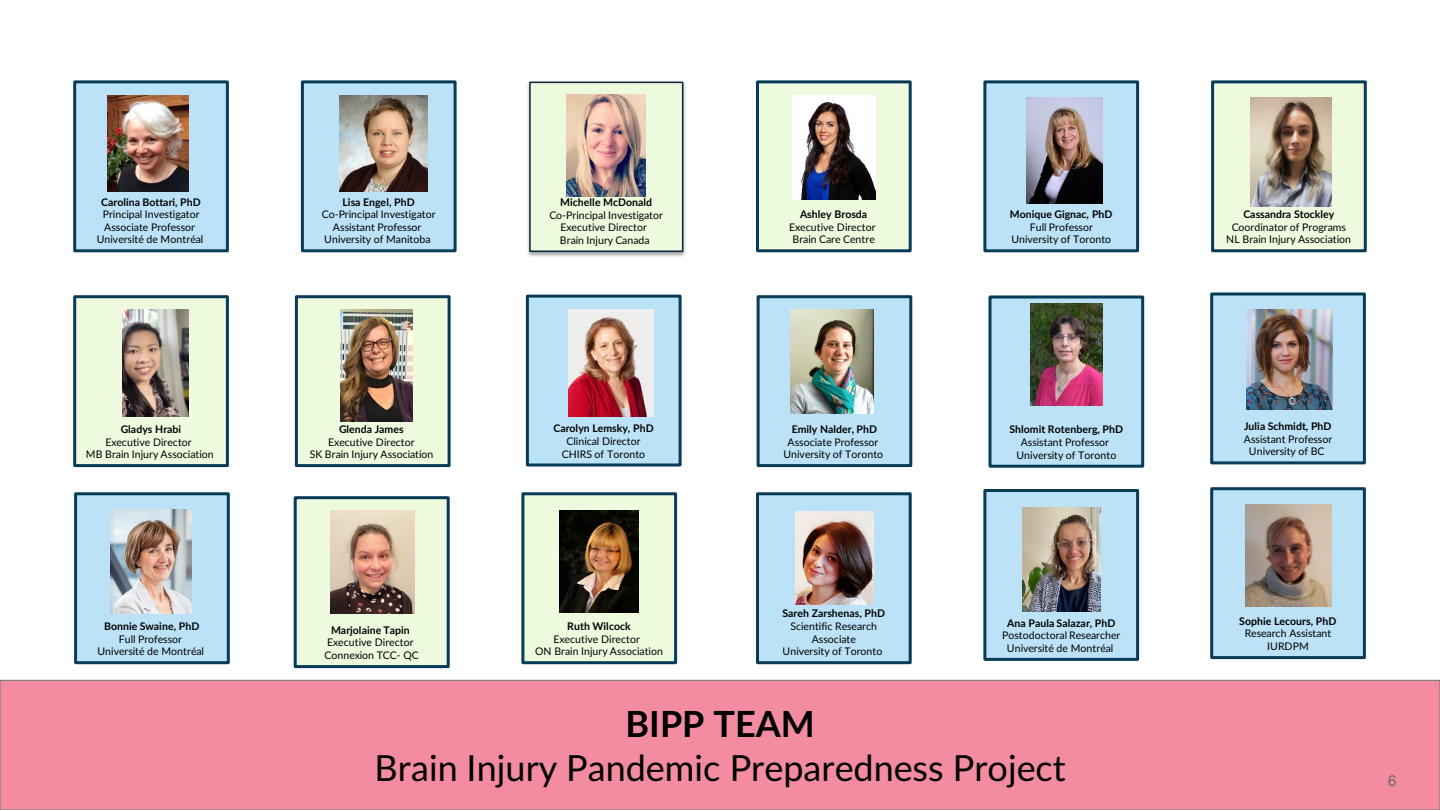
<style>
.page{position:relative;width:1440px;height:810px;background:#fff}
.page>*{position:absolute;margin:0;border:0;box-sizing:border-box;transform-origin:0 0}
.t1{font:36px/43.2px "Lato";color:#000;text-align:center}
.t2{font:15px "Arial";color:#696a6a}
.t3{font:10.5px/12.6px "Lato";letter-spacing:.005em;color:#000;text-align:center}
.s1{font-weight:700}
</style>
<div class="page">
<div style="left:0;top:680px;width:1440px;height:130px;background:#f38ba1"></div>
<div style="left:0;top:680px;width:1440px;height:130px;border:1px solid #7f7f7f"></div>
<div style="left:983px;top:80px;width:156px;height:172px;background:#bce2f7;border:3px solid #073b58"></div>
<div style="left:73px;top:295px;width:156px;height:172px;background:#eefade;border:3px solid #073b58"></div>
<div style="left:73px;top:80px;width:156px;height:172px;background:#bce2f7;border:3px solid #073b58"></div>
<div style="left:1211px;top:80px;width:156px;height:172px;background:#eefade;border:3px solid #073b58"></div>
<div style="left:301px;top:80px;width:156px;height:172px;background:#bce2f7;border:3px solid #073b58"></div>
<div style="left:756px;top:80px;width:156px;height:172px;background:#eefade;border:3px solid #073b58"></div>
<img style="left:527px;top:81px;width:159px;height:176px">
<img style="left:538px;top:252px;width:136px;height:5px">
<div style="left:529px;top:82px;width:154px;height:170px;background:#eefade;border:2px solid #07293d"></div>
<div style="left:983px;top:489px;width:156px;height:172px;background:#bce2f7;border:3px solid #073b58"></div>
<div style="left:988px;top:296px;width:156px;height:172px;background:#bce2f7;border:3px solid #073b58"></div>
<div style="left:1210px;top:487px;width:156px;height:172px;background:#bce2f7;border:3px solid #073b58"></div>
<div style="left:1210px;top:292px;width:156px;height:172px;background:#bce2f7;border:3px solid #073b58"></div>
<div style="left:295px;top:295px;width:156px;height:172px;background:#eefade;border:3px solid #073b58"></div>
<div style="left:526px;top:295px;width:156px;height:171px;background:#bce2f7;border:3px solid #073b58"></div>
<div style="left:757px;top:295px;width:155px;height:172px;background:#bce2f7;border:3px solid #073b58"></div>
<div style="left:521px;top:492px;width:156px;height:172px;background:#eefade;border:3px solid #073b58"></div>
<div style="left:756px;top:492px;width:156px;height:172px;background:#bce2f7;border:3px solid #073b58"></div>
<div style="left:74px;top:492px;width:156px;height:172px;background:#bce2f7;border:3px solid #073b58"></div>
<div style="left:294px;top:496px;width:156px;height:172px;background:#eefade;border:3px solid #073b58"></div>
<img style="left:339px;top:95px;width:89px;height:97px">
<img style="left:108px;top:95px;width:81px;height:97px">
<img style="left:567px;top:94px;width:79px;height:102px">
<img style="left:792px;top:95px;width:84px;height:104px">
<img style="left:1030px;top:304px;width:72px;height:101px">
<img style="left:1027px;top:97px;width:75px;height:106px">
<img style="left:795px;top:512px;width:79px;height:92px">
<img style="left:1250px;top:97px;width:82px;height:109px">
<img style="left:560px;top:511px;width:79px;height:101px">
<img style="left:1246px;top:310px;width:87px;height:99px">
<img style="left:340px;top:309px;width:72px;height:112px">
<img style="left:1245px;top:504px;width:86px;height:103px">
<img style="left:1022px;top:508px;width:78px;height:103px">
<img style="left:790px;top:309px;width:84px;height:104px">
<img style="left:331px;top:510px;width:83px;height:103px">
<img style="left:123px;top:309px;width:65px;height:107px">
<img style="left:568px;top:310px;width:86px;height:106px">
<img style="left:111px;top:509px;width:81px;height:104px">
<p class="t3" style="left:97px;top:195px;width:108px"><span class="s1">Carolina Bottari, PhD<br></span>Principal Investigator<br>Associate Professor<br>Université de Montréal</p>
<p class="t3" style="left:86px;top:422px;width:129px"><span class="s1">Gladys Hrabi<br></span>Executive Director<br>MB Brain Injury Association</p>
<p class="t3" style="left:322px;top:195px;width:115px"><span class="s1">Lisa Engel, PhD<br></span>Co-Principal Investigator<br>Assistant Professor<br>University of Manitoba</p>
<p class="t3" style="left:549px;top:195px;width:115px"><span class="s1">Michelle McDonald<br></span>Co-Principal Investigator<br>Executive Director<br>Brain Injury Canada</p>
<p class="t3" style="left:789px;top:208px;width:88px"><span class="s1">Ashley Brosda<br></span>Executive Director<br>Brain Care Centre</p>
<p class="t3" style="left:310px;top:422px;width:125px"><span class="s1">Glenda James<br></span>Executive Director<br>SK Brain Injury Association</p>
<p class="t3" style="left:553px;top:422px;width:102px"><span class="s1">Carolyn Lemsky, PhD<br></span>Clinical Director<br>CHIRS of Toronto</p>
<p class="t3" style="left:783px;top:422px;width:101px"><span class="s1">Emily Nalder, PhD<br></span>Associate Professor<br>University of Toronto</p>
<p class="t3" style="left:98px;top:619px;width:108px"><span class="s1">Bonnie Swaine, PhD<br></span>Full Professor<br>Université de Montréal</p>
<p class="t3" style="left:324px;top:623px;width:96px"><span class="s1">Marjolaine Tapin<br></span>Executive Director<br>Connexion TCC- QC</p>
<p class="t3" style="left:535px;top:619px;width:129px"><span class="s1">Ruth Wilcock<br></span>Executive Director<br>ON Brain Injury Association</p>
<p class="t3" style="left:782px;top:607px;width:104px"><span class="s1">Sareh Zarshenas, PhD<br></span>Scientific Research<br>Associate<br>University of Toronto</p>
<p class="t3" style="left:1010px;top:208px;width:104px"><span class="s1">Monique Gignac, PhD<br></span>Full Professor<br>University of Toronto</p>
<p class="t3" style="left:1010px;top:423px;width:115px"><span class="s1">Shlomit Rotenberg, PhD<br></span>Assistant Professor<br>University of Toronto</p>
<p class="t3" style="left:1002px;top:616px;width:120px"><span class="s1">Ana Paula Salazar, PhD<br></span>Postodoctoral Researcher<br>Université de Montréal</p>
<h3 class="t1" style="left:374px;top:701px;width:693px"><span class="s1">BIPP TEAM<br></span>Brain Injury Pandemic Preparedness Project</h3>
<p class="t3" style="left:1226px;top:208px;width:126px"><span class="s1">Cassandra Stockley<br></span>Coordinator of Programs<br>NL Brain Injury Association</p>
<p class="t3" style="left:1244px;top:420px;width:90px"><span class="s1">Julia Schmidt, PhD<br></span>Assistant Professor<br>University of BC</p>
<p class="t3" style="left:1239px;top:614px;width:99px"><span class="s1">Sophie Lecours, PhD<br></span>Research Assistant<br>IURDPM</p>
<h2 class="t2" style="left:1388px;top:770px;width:10px">6</h2>
</div>
